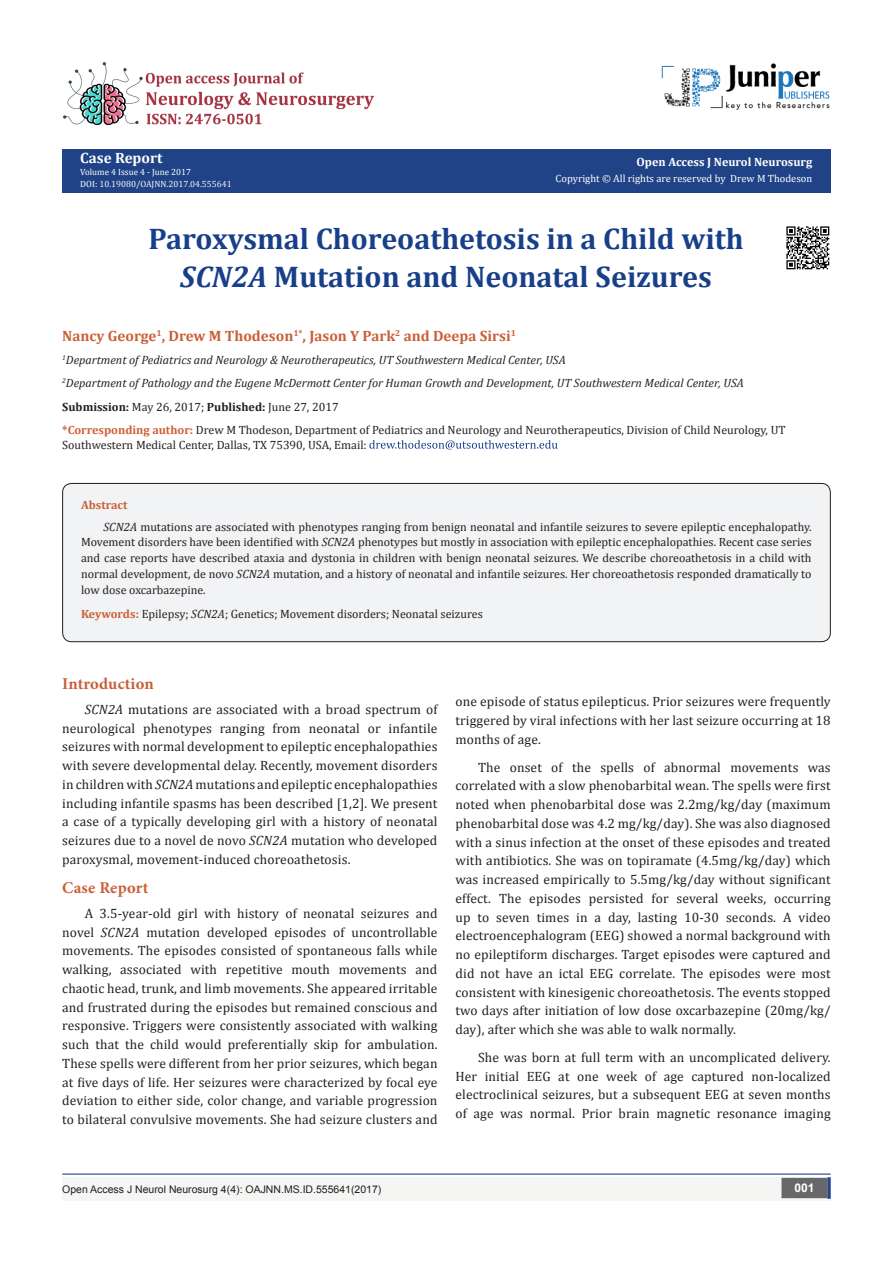
<style>
.page{position:relative;width:893px;height:1263px;background:#fff}
.page>*{position:absolute;margin:0;border:0;box-sizing:border-box;transform-origin:0 0}
.t1{font:700 30px "Cambria";color:#183f89}
.t2{font:700 16.5px "Minion Pro";letter-spacing:.01em;color:#ca5f37}
.t3{font:700 15px "Cambria";color:#ca5f37}
.t4{font:700 15px "Cambria";color:#fff}
.t5{font:13.5px/18.8px "Cambria";letter-spacing:.01em;color:#231f20;text-align:justify}
.t6{font:12px/15.8px "Cambria";color:#231f20}
.t7{font:italic 12px "Cambria";color:#231f20}
.t8{font:700 12px "Cambria";color:#fff}
.t9{font:700 12px "Cambria";color:#ca5f37}
.t10{font:700 12px "Arial";color:#fff}
.t11{font:10.5px "Arial";color:#231f20}
.t12{font:10.5px "Cambria";color:#fff}
.t13{font:9px "Cambria";color:#f2f3f4}
.t14{font:9px "Cambria";color:#fff}
.s1{color:#fff}
.s2{font-style:italic}
.s3{font-weight:700}
.s4{font-weight:700;color:#d05f38}
.s5{font-weight:700;color:#ca6035}
</style>
<div class="page">
<div style="left:62px;top:149px;width:768px;height:43px;background:#204287"></div>
<svg style="left:369px;top:440px;width:189px;height:9px"></svg>
<div style="left:62px;top:1177px;width:494px;height:24px;background:#f5f5f4"></div>
<div style="left:507px;top:1177px;width:324px;height:24px;background:#f5f5f4"></div>
<div style="left:782px;top:1178px;width:45px;height:19px;background:#68676a"></div>
<div style="left:781px;top:1178px;width:46px;height:20px;border:2px solid #68676a"></div>
<svg style="left:827px;top:1177px;width:4px;height:22px"></svg>
<img style="left:661px;top:63px;width:169px;height:47px">
<hr style="left:62px;top:1173px;width:769px;height:2px;background:#253f8e">
<img style="left:63px;top:62px;width:310px;height:63px">
<div style="left:63px;top:483px;width:767px;height:159px;background:#f2f3f4;border-radius:9px"></div>
<div style="left:62px;top:483px;width:769px;height:159px;border:1px solid #231f20;border-radius:9px"></div>
<img style="left:786px;top:226px;width:44px;height:44px">
<p class="t4" style="left:80px;top:147px;width:84px">Case Report</p>
<p class="t14" style="left:80px;top:167px;width:112px">Volume 4 Issue 4 - June 2017</p>
<p class="t13" style="left:80px;top:179px;width:153px"><span class="s1">DOI:</span> 10.19080/OAJNN.2017.04.555641</p>
<p class="t8" style="left:637px;top:153px;width:177px">Open Access J Neurol Neurosurg</p>
<p class="t12" style="left:556px;top:172px;width:258px">Copyright © All rights are reserved by Drew M Thodeson</p>
<p class="t1" style="left:148px;top:218px;width:597px">Paroxysmal Choreoathetosis in a Child with</p>
<p class="t1" style="left:180px;top:255px;width:533px"><span class="s2">SCN2A</span> Mutation and Neonatal Seizures</p>
<p class="t3" style="left:62px;top:325px;width:455px">Nancy George<sup>1</sup>, Drew M Thodeson<sup>1*</sup>, Jason Y Park<sup>2</sup> and Deepa Sirsi<sup>1</sup></p>
<p class="t7" style="left:62px;top:351px;width:505px"><sup>1</sup>Department of Pediatrics and Neurology &amp; Neurotherapeutics, UT Southwestern Medical Center, USA</p>
<p class="t7" style="left:62px;top:375px;width:683px"><sup>2</sup>Department of Pathology and the Eugene McDermott Center for Human Growth and Development, UT Southwestern Medical Center, USA</p>
<p class="t6" style="left:62px;top:399px;width:278px"><span class="s3">Submission:</span> May 26, 2017; <span class="s3">Published:</span> June 27, 2017</p>
<p class="t6" style="left:62px;top:423px;width:725px;line-height:14.4px"><span class="s4">*Corresponding author:</span> Drew M Thodeson, Department of Pediatrics and Neurology and Neurotherapeutics, Division of Child Neurology, UT<br>Southwestern Medical Center, Dallas, TX 75390, USA, Email:</p>
<p class="t9" style="left:81px;top:496px;width:48px">Abstract</p>
<p class="t6" style="left:81px;top:519px;width:732px;text-align:justify;text-indent:22px"><span class="s2">SCN2A</span> mutations are associated with phenotypes ranging from benign neonatal and infantile seizures to severe epileptic encephalopathy.<br>Movement disorders have been identified with <span class="s2">SCN2A</span> phenotypes but mostly in association with epileptic encephalopathies. Recent case series and case reports have described ataxia and dystonia in children with benign neonatal seizures. We describe choreoathetosis in a child with normal development, de novo <span class="s2">SCN2A</span> mutation, and a history of neonatal and infantile seizures. Her choreoathetosis responded dramatically to low dose oxcarbazepine.</p>
<p class="t6" style="left:81px;top:606px;width:403px"><span class="s5">Keywords:</span> Epilepsy; <span class="s2">SCN2A</span>; Genetics; Movement disorders; Neonatal seizures</p>
<p class="t2" style="left:62px;top:672px;width:93px">Introduction</p>
<p class="t5" style="left:62px;top:700px;width:377px;text-indent:22px"><span class="s2">SCN2A</span> mutations are associated with a broad spectrum of neurological phenotypes ranging from neonatal or infantile seizures with normal development to epileptic encephalopathies with severe developmental delay. Recently, movement disorders in children with <span class="s2">SCN2A</span> mutations and epileptic encephalopathies including infantile spasms has been described [1,2]. We present a case of a typically developing girl with a history of neonatal seizures due to a novel de novo <span class="s2">SCN2A</span> mutation who developed paroxysmal, movement-induced choreoathetosis.</p>
<p class="t2" style="left:62px;top:876px;width:88px">Case Report</p>
<p class="t5" style="left:62px;top:904px;width:377px;text-indent:22px">A 3.5-year-old girl with history of neonatal seizures and novel <span class="s2">SCN2A</span> mutation developed episodes of uncontrollable movements. The episodes consisted of spontaneous falls while walking, associated with repetitive mouth movements and chaotic head, trunk, and limb movements. She appeared irritable and frustrated during the episodes but remained conscious and responsive. Triggers were consistently associated with walking such that the child would preferentially skip for ambulation.<br>These spells were different from her prior seizures, which began at five days of life. Her seizures were characterized by focal eye deviation to either side, color change, and variable progression to bilateral convulsive movements. She had seizure clusters and</p>
<p class="t5" style="left:455px;top:692px;width:377px">one episode of status epilepticus. Prior seizures were frequently triggered by viral infections with her last seizure occurring at 18 months of age.</p>
<p class="t5" style="left:455px;top:757px;width:377px;text-indent:22px">The onset of the spells of abnormal movements was correlated with a slow phenobarbital wean. The spells were first noted when phenobarbital dose was 2.2mg/kg/day (maximum phenobarbital dose was 4.2 mg/kg/day). She was also diagnosed with a sinus infection at the onset of these episodes and treated with antibiotics. She was on topiramate (4.5mg/kg/day) which was increased empirically to 5.5mg/kg/day without significant effect. The episodes persisted for several weeks, occurring up to seven times in a day, lasting 10-30 seconds. A video electroencephalogram (EEG) showed a normal background with no epileptiform discharges. Target episodes were captured and did not have an ictal EEG correlate. The episodes were most consistent with kinesigenic choreoathetosis. The events stopped two days after initiation of low dose oxcarbazepine (20mg/kg/ day), after which she was able to walk normally.</p>
<p class="t5" style="left:455px;top:1048px;width:377px;text-indent:22px">She was born at full term with an uncomplicated delivery.<br>Her initial EEG at one week of age captured non-localized electroclinical seizures, but a subsequent EEG at seven months of age was normal. Prior brain magnetic resonance imaging</p>
<p class="t11" style="left:62px;top:1182px;width:321px">Open Access J Neurol Neurosurg 4(4): OAJNN.MS.ID.555641(2017)</p>
<p class="t10" style="left:794px;top:1180px;width:22px">001</p>
</div>
